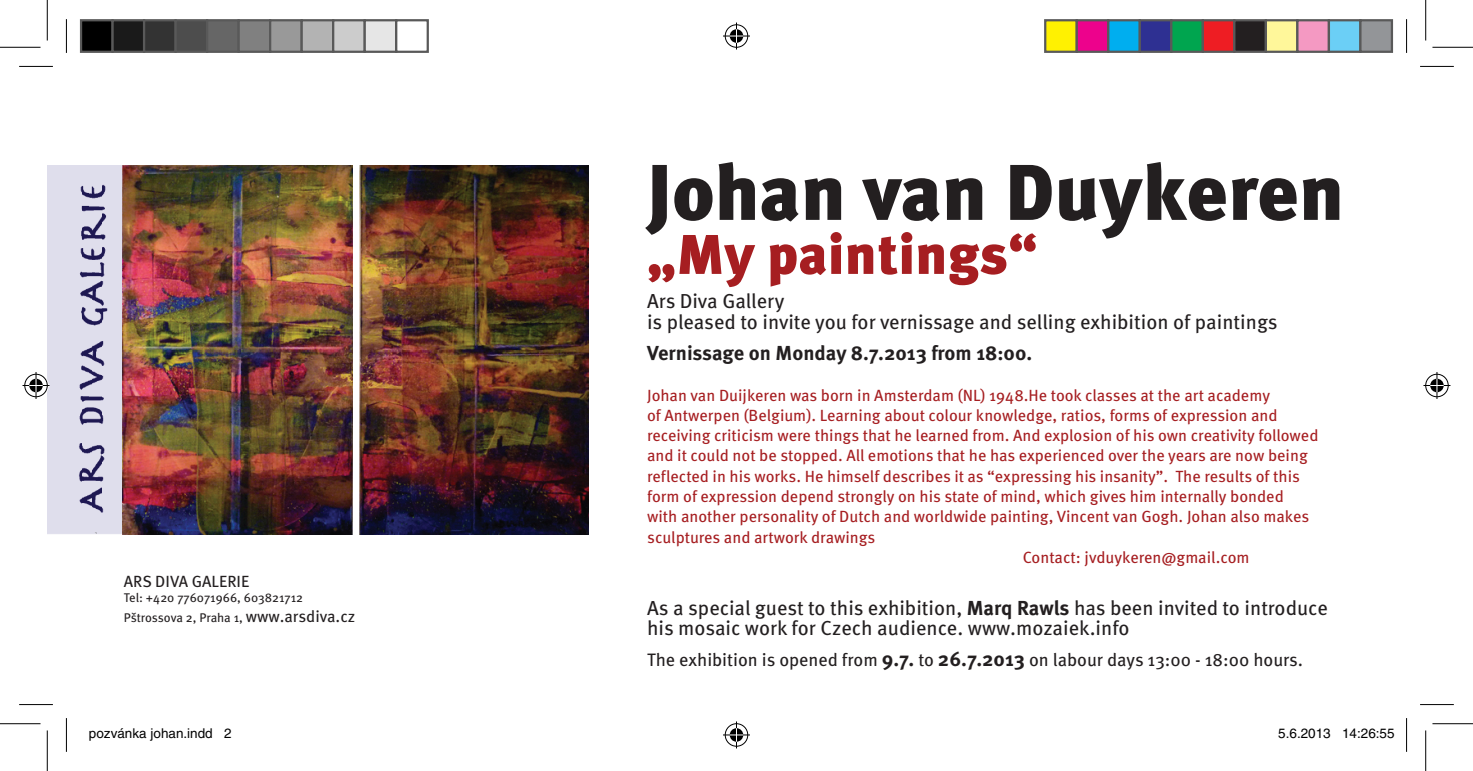
<style>
.page{position:relative;width:1473px;height:771px;background:#fff}
.page>*{position:absolute;margin:0;border:0;box-sizing:border-box;transform-origin:0 0}
.t1{font:900 78.75px "Meta Pro";color:#231f20}
.t2{font:900 55.8px "Meta Pro";color:#a61e21}
.t3{font:20.25px/20.2px "Meta Pro";color:#231f20}
.t4{font:700 20.25px "Meta Pro";color:#231f20}
.t5{font:18px "Meta Pro";color:#231f20}
.t6{font:16.2px "Meta Pro";color:#a61e21}
.t7{font:16.2px "Meta Pro";color:#231f20}
.t8{font:13.5px "Helvetica";color:#000}
.t9{font:12.6px/19.3px "Meta Pro";color:#231f20}
.s1{font-size:16.2px}
.s2{font-weight:700}
.s3{font-weight:700;font-size:20.25px}
</style>
<div class="page">
<img style="left:47px;top:165px;width:305px;height:369px">
<img style="left:360px;top:165px;width:228px;height:369px">
<hr style="left:19px;top:66px;width:34px;height:1px;background:#000">
<hr style="left:1419px;top:66px;width:34px;height:1px;background:#000">
<hr style="left:19px;top:704px;width:34px;height:1px;background:#000">
<hr style="left:1419px;top:704px;width:34px;height:1px;background:#000">
<hr style="left:66px;top:19px;width:1px;height:34px;background:#000">
<hr style="left:66px;top:718px;width:1px;height:33px;background:#000">
<hr style="left:1405px;top:19px;width:1px;height:34px;background:#000">
<hr style="left:1405px;top:718px;width:1px;height:33px;background:#000">
<hr style="left:0;top:47px;width:40px;height:1px;background:#000">
<hr style="left:1432px;top:47px;width:40px;height:1px;background:#000">
<hr style="left:0;top:723px;width:40px;height:1px;background:#000">
<hr style="left:1432px;top:723px;width:40px;height:1px;background:#000">
<hr style="left:47px;top:0;width:1px;height:40px;background:#000">
<hr style="left:47px;top:730px;width:1px;height:41px;background:#000">
<hr style="left:1425px;top:0;width:1px;height:40px;background:#000">
<hr style="left:1425px;top:730px;width:1px;height:41px;background:#000">
<svg style="left:723px;top:23px;width:27px;height:27px"></svg>
<svg style="left:723px;top:721px;width:27px;height:27px"></svg>
<svg style="left:23px;top:372px;width:27px;height:27px"></svg>
<svg style="left:1423px;top:372px;width:27px;height:27px"></svg>
<div style="left:81px;top:20px;width:32px;height:32px;background:#000"></div>
<div style="left:80px;top:19px;width:34px;height:34px;border:2px solid #595959"></div>
<div style="left:113px;top:20px;width:31px;height:32px;background:#1a1a1a"></div>
<div style="left:111px;top:19px;width:34px;height:34px;border:2px solid #595959"></div>
<div style="left:144px;top:20px;width:32px;height:32px;background:#333"></div>
<div style="left:143px;top:19px;width:34px;height:34px;border:2px solid #595959"></div>
<div style="left:176px;top:20px;width:31px;height:32px;background:#4d4d4d"></div>
<div style="left:174px;top:19px;width:34px;height:34px;border:2px solid #595959"></div>
<div style="left:207px;top:20px;width:32px;height:32px;background:#666"></div>
<div style="left:206px;top:19px;width:34px;height:34px;border:2px solid #595959"></div>
<div style="left:239px;top:20px;width:31px;height:32px;background:#808080"></div>
<div style="left:237px;top:19px;width:34px;height:34px;border:2px solid #595959"></div>
<div style="left:270px;top:20px;width:32px;height:32px;background:#999"></div>
<div style="left:269px;top:19px;width:34px;height:34px;border:2px solid #595959"></div>
<div style="left:302px;top:20px;width:31px;height:32px;background:#b3b3b3"></div>
<div style="left:300px;top:19px;width:34px;height:34px;border:2px solid #595959"></div>
<div style="left:333px;top:20px;width:32px;height:32px;background:#ccc"></div>
<div style="left:332px;top:19px;width:34px;height:34px;border:2px solid #595959"></div>
<div style="left:365px;top:20px;width:31px;height:32px;background:#e6e6e6"></div>
<div style="left:363px;top:19px;width:34px;height:34px;border:2px solid #595959"></div>
<div style="left:395px;top:19px;width:34px;height:34px;border:2px solid #595959"></div>
<div style="left:1045px;top:20px;width:31px;height:32px;background:#fff101"></div>
<div style="left:1044px;top:19px;width:33px;height:34px;border:2px solid #595959"></div>
<div style="left:1076px;top:20px;width:32px;height:32px;background:#ed028c"></div>
<div style="left:1075px;top:19px;width:34px;height:34px;border:2px solid #595959"></div>
<div style="left:1108px;top:20px;width:31px;height:32px;background:#00aeef"></div>
<div style="left:1107px;top:19px;width:33px;height:34px;border:2px solid #595959"></div>
<div style="left:1139px;top:20px;width:32px;height:32px;background:#2e3092"></div>
<div style="left:1138px;top:19px;width:34px;height:34px;border:2px solid #595959"></div>
<div style="left:1171px;top:20px;width:31px;height:32px;background:#00a54f"></div>
<div style="left:1170px;top:19px;width:33px;height:34px;border:2px solid #595959"></div>
<div style="left:1202px;top:20px;width:32px;height:32px;background:#ee1d23"></div>
<div style="left:1201px;top:19px;width:34px;height:34px;border:2px solid #595959"></div>
<div style="left:1234px;top:20px;width:31px;height:32px;background:#231f20"></div>
<div style="left:1233px;top:19px;width:33px;height:34px;border:2px solid #595959"></div>
<div style="left:1265px;top:20px;width:32px;height:32px;background:#fff79a"></div>
<div style="left:1264px;top:19px;width:34px;height:34px;border:2px solid #595959"></div>
<div style="left:1297px;top:20px;width:31px;height:32px;background:#f499c2"></div>
<div style="left:1296px;top:19px;width:33px;height:34px;border:2px solid #595959"></div>
<div style="left:1328px;top:20px;width:32px;height:32px;background:#6bcff6"></div>
<div style="left:1327px;top:19px;width:34px;height:34px;border:2px solid #595959"></div>
<div style="left:1360px;top:20px;width:31px;height:32px;background:#939598"></div>
<div style="left:1359px;top:19px;width:33px;height:34px;border:2px solid #595959"></div>
<div style="left:1309px;top:729px;width:5px;height:9px;border:1px solid #fff;border-radius:50%"></div>
<div style="left:1308px;top:728px;width:7px;height:11px;border:1px solid #fff;border-radius:50%"></div>
<p class="t7" style="left:124px;top:569px;width:127px">ARS DIVA GALERIE</p>
<p class="t9" style="left:124px;top:587px;width:233px">Tel: +420 776071966, 603821712<br>Pštrossova 2, Praha 1, <span class="s1">www.arsdiva.cz</span></p>
<h1 class="t1" style="left:647px;top:130px;width:698px">Johan van Duykeren</h1>
<h2 class="t2" style="left:647px;top:210px;width:391px">„My paintings“</h2>
<p class="t3" style="left:647px;top:290px;width:632px">Ars Diva Gallery<br>is pleased to invite you for vernissage and selling exhibition of paintings</p>
<p class="t4" style="left:647px;top:337px;width:386px">Vernissage on Monday 8.7.2013 from 18:00.</p>
<p class="t6" style="left:647px;top:382px;width:624px">Johan van Duijkeren was born in Amsterdam (NL) 1948.He took classes at the art academy</p>
<p class="t6" style="left:647px;top:403px;width:632px">of Antwerpen (Belgium). Learning about colour knowledge, ratios, forms of expression and</p>
<p class="t6" style="left:647px;top:423px;width:672px">receiving criticism were things that he learned from. And explosion of his own creativity followed</p>
<p class="t6" style="left:647px;top:443px;width:662px">and it could not be stopped. All emotions that he has experienced over the years are now being</p>
<p class="t6" style="left:647px;top:463px;width:654px">reflected in his works. He himself describes it as “expressing his insanity”. The results of this</p>
<p class="t6" style="left:647px;top:484px;width:638px">form of expression depend strongly on his state of mind, which gives him internally bonded</p>
<p class="t6" style="left:647px;top:504px;width:663px">with another personality of Dutch and worldwide painting, Vincent van Gogh. Johan also makes</p>
<p class="t6" style="left:647px;top:524px;width:230px">sculptures and artwork drawings</p>
<p class="t6" style="left:1022px;top:544px;width:228px">Contact: jvduykeren@gmail.com</p>
<p class="t3" style="left:647px;top:596px;width:682px">As a special guest to this exhibition, <span class="s2">Marq Rawls</span> has been invited to introduce his mosaic work for Czech audience. www.mozaiek.info</p>
<p class="t5" style="left:647px;top:646px;width:657px">The exhibition is opened from <span class="s3">9.7.</span> to <span class="s3">26.7.2013</span> on labour days 13:00 - 18:00 hours.</p>
<p class="t8" style="left:89px;top:725px;width:144px">pozvánka johan.indd 2</p>
<p class="t8" style="left:1278px;top:725px;width:118px">5.6.2013 14:26:55</p>
</div>
